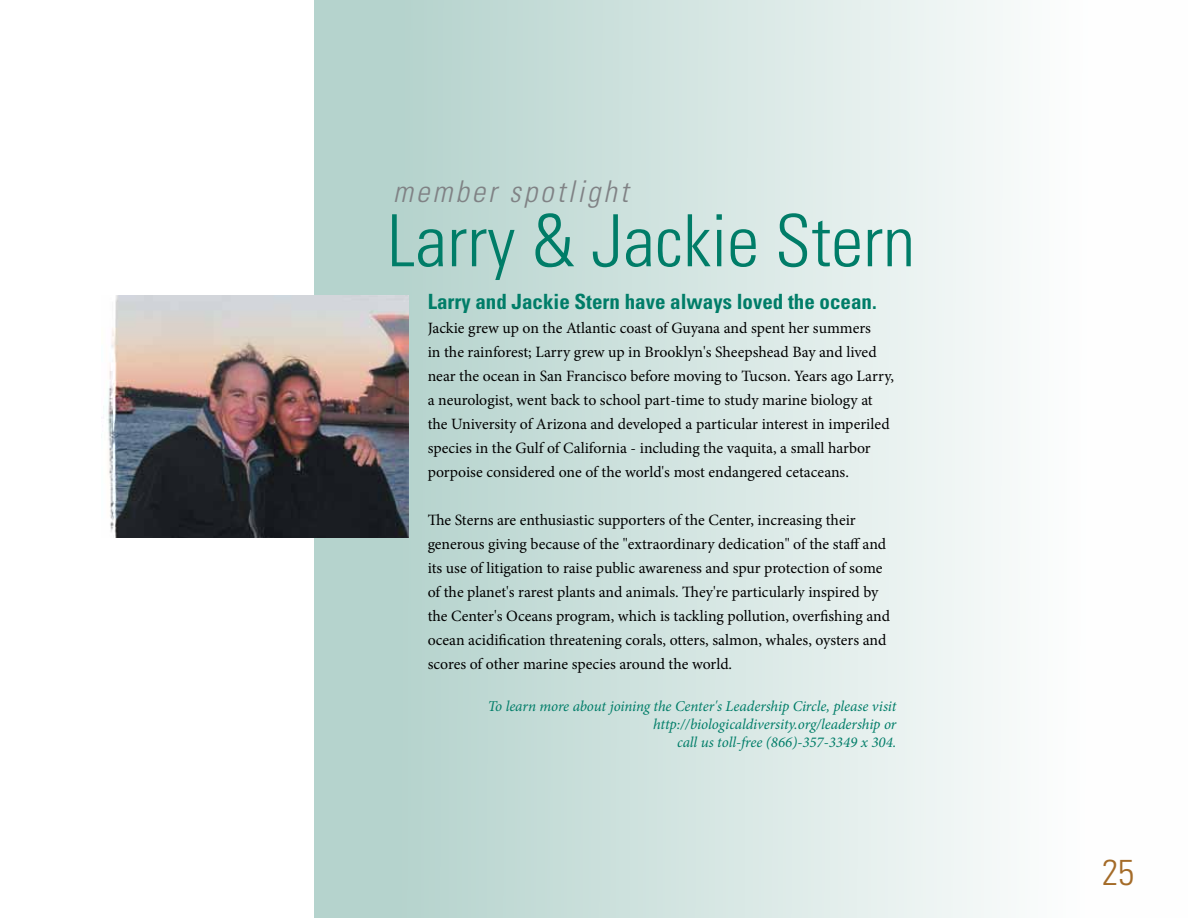
<style>
.page{position:relative;width:1188px;height:918px;background:#fff}
.page>*{position:absolute;margin:0;border:0;box-sizing:border-box;transform-origin:0 0}
.t1{font:300 condensed 72px "Univers";color:#007d68}
.t2{font:300 condensed 36px "Univers";color:#a46b28}
.t3{font:italic 300 condensed 30px "Univers";letter-spacing:.1em;color:#808285}
.t4{font:700 condensed 21px "Univers";color:#007d68}
.t5{font:15.75px/24px "Minion Pro";color:#000}
.t6{font:italic 15px/18px "Minion Pro";letter-spacing:-.005em;color:#007d68;text-align:right}
</style>
<div class="page">
<div style="left:314px;top:0;width:874px;height:918px;background:linear-gradient(to right,#afcfc9,#fff)"></div>
<img style="left:107px;top:296px;width:301px;height:241px">
<h3 class="t3" style="left:393px;top:174px;width:236px">member spotlight</h3>
<h1 class="t1" style="left:387px;top:198px;width:529px">Larry &amp; Jackie Stern</h1>
<h3 class="t4" style="left:428px;top:289px;width:451px">Larry and Jackie Stern have always loved the ocean.</h3>
<p class="t5" style="left:428px;top:316px;width:468px">Jackie grew up on the Atlantic coast of Guyana and spent her summers<br>in the rainforest; Larry grew up in Brooklyn's Sheepshead Bay and lived near the ocean in San Francisco before moving to Tucson. Years ago Larry, a neurologist, went back to school part-time to study marine biology at the University of Arizona and developed a particular interest in imperiled species in the Gulf of California - including the vaquita, a small harbor porpoise considered one of the world's most endangered cetaceans.</p>
<p class="t5" style="left:428px;top:508px;width:464px">The Sterns are enthusiastic supporters of the Center, increasing their generous giving because of the "extraordinary dedication" of the staff and its use of litigation to raise public awareness and spur protection of some of the planet's rarest plants and animals. They're particularly inspired by the Center's Oceans program, which is tackling pollution, overfishing and ocean acidification threatening corals, otters, salmon, whales, oysters and scores of other marine species around the world.</p>
<p class="t6" style="left:488px;top:697px;width:410px">To learn more about joining the Center's Leadership Circle, please visit http://biologicaldiversity.org/leadership or<br>call us toll-free (866)-357-3349 x 304.</p>
<h2 class="t2" style="left:1102px;top:851px;width:33px">25</h2>
</div>
